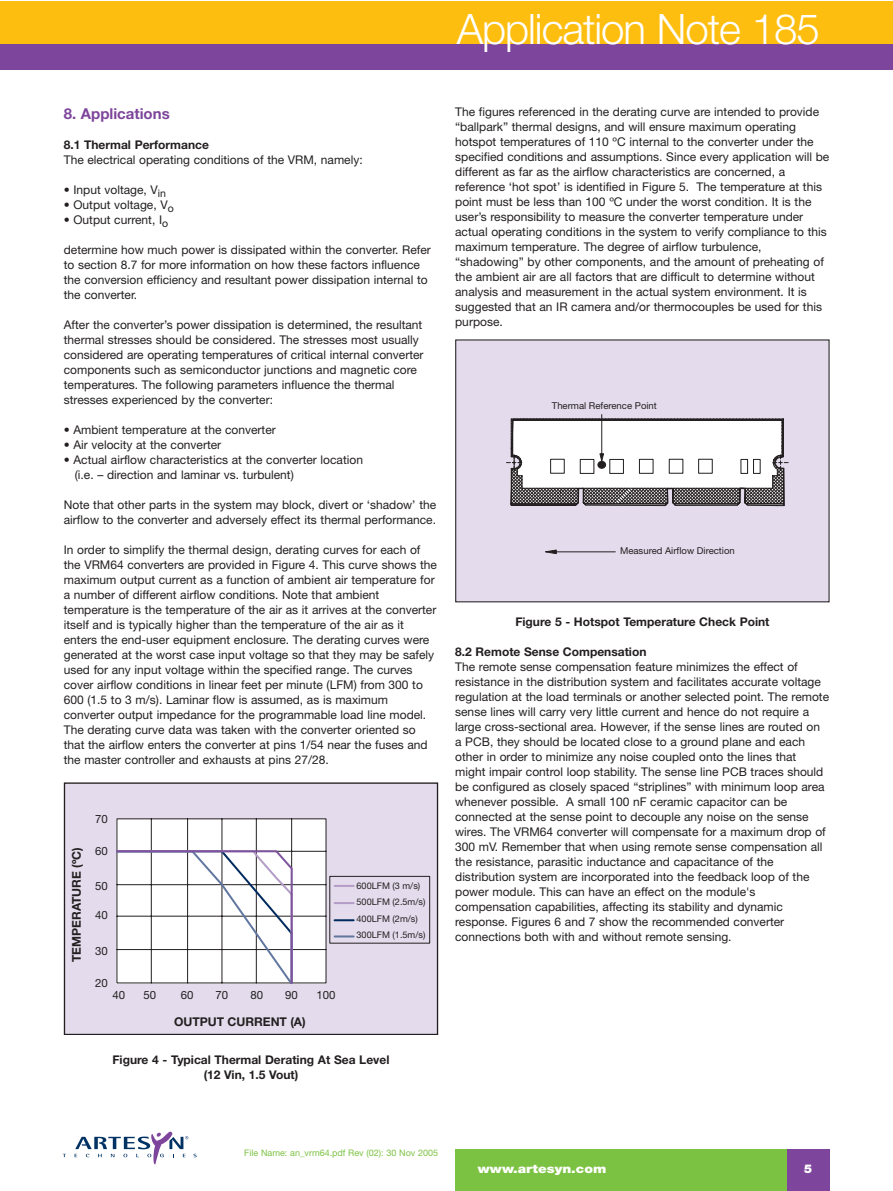
<style>
.page{position:relative;width:893px;height:1191px;background:#fff}
.page>*{position:absolute;margin:0;border:0;box-sizing:border-box;transform-origin:0 0}
.t1{font:300 42px "Helvetica Neue";letter-spacing:-.025em;color:#fff}
.t2{font:700 15px "Helvetica Neue";color:#7d459b}
.t3{font:700 12.15px "Helvetica Neue";color:#231f20}
.t4{font:12px/15px "Helvetica Neue";color:#231f20}
.t5{font:700 12px/15px "Helvetica Neue";color:#231f20;text-align:center}
.t6{font:900 12px "Helvetica Neue";color:#fff;scale:1.15 1}
.t7{font:900 12px "Helvetica Neue";color:#fff}
.t8{font:11.4px "Helvetica Neue";color:#231f20}
.t9{font:9.45px "Helvetica Neue";color:#231f20}
.t10{font:9.15px/16.2px "Helvetica Neue";color:#231f20}
.t11{font:9px "Helvetica Neue";color:#7cc242}
</style>
<div class="page">
<div style="left:455px;top:1150px;width:374px;height:41px;background:#7cc242"></div>
<div style="left:0;top:2px;width:892px;height:42px;background:#febe10"></div>
<svg style="left:75px;top:1131px;width:122px;height:34px"></svg>
<div style="left:787px;top:1150px;width:42px;height:41px;background:#7d459b"></div>
<div style="left:0;top:44px;width:892px;height:26px;background:#7d459b"></div>
<div style="left:64px;top:783px;width:373px;height:251px;background:#e4dcec"></div>
<div style="left:64px;top:782px;width:374px;height:253px;border:1px solid #231f20"></div>
<svg style="left:116px;top:818px;width:211px;height:166px;background:#ebebed"></svg>
<div style="left:329px;top:876px;width:101px;height:67px;border:1px solid #231f20"></div>
<svg style="left:334px;top:885px;width:19px;height:2px"></svg>
<svg style="left:334px;top:902px;width:19px;height:2px"></svg>
<svg style="left:334px;top:919px;width:19px;height:2px"></svg>
<svg style="left:334px;top:935px;width:19px;height:2px"></svg>
<div style="left:455px;top:340px;width:374px;height:262px;background:#e4dcec"></div>
<hr style="left:601px;top:415px;width:1px;height:40px;background:#231f20">
<svg style="left:506px;top:418px;width:282px;height:88px;background:#cbcacb"></svg>
<div style="left:598px;top:461px;width:7px;height:7px;background:#231f20;border-radius:50%"></div>
<div style="left:597px;top:461px;width:9px;height:8px;border:1px solid #231f20;border-radius:50%"></div>
<hr style="left:554px;top:552px;width:61px;height:1px;background:#231f20">
<svg style="left:545px;top:549px;width:12px;height:5px"></svg>
<h1 class="t1" style="left:456px;top:14px;width:364px">Application Note 185</h1>
<p class="t2" style="left:64px;top:108px;width:107px">8. Applications</p>
<p class="t5" style="left:64px;top:138px;width:147px">8.1 Thermal Performance</p>
<p class="t4" style="left:64px;top:153px;width:300px">The electrical operating conditions of the VRM, namely:</p>
<p class="t4" style="left:64px;top:183px;width:104px">• Input voltage, V<sub>in</sub></p>
<p class="t4" style="left:64px;top:198px;width:111px">• Output voltage, V<sub>o</sub></p>
<p class="t4" style="left:64px;top:213px;width:106px">• Output current, I<sub>o</sub></p>
<p class="t4" style="left:64px;top:243px;width:368px">determine how much power is dissipated within the converter. Refer to section 8.7 for more information on how these factors influence the conversion efficiency and resultant power dissipation internal to the converter.</p>
<p class="t4" style="left:64px;top:318px;width:361px">After the converter’s power dissipation is determined, the resultant thermal stresses should be considered. The stresses most usually considered are operating temperatures of critical internal converter components such as semiconductor junctions and magnetic core temperatures. The following parameters influence the thermal stresses experienced by the converter:</p>
<p class="t4" style="left:64px;top:423px;width:213px">• Ambient temperature at the converter</p>
<p class="t4" style="left:64px;top:438px;width:159px">• Air velocity at the converter</p>
<p class="t4" style="left:75px;top:453px;width:290px;text-indent:-11px">• Actual airflow characteristics at the converter location (i.e. – direction and laminar vs. turbulent)</p>
<p class="t4" style="left:64px;top:498px;width:374px">Note that other parts in the system may block, divert or ‘shadow’ the airflow to the converter and adversely effect its thermal performance.</p>
<p class="t4" style="left:64px;top:543px;width:374px">In order to simplify the thermal design, derating curves for each of the VRM64 converters are provided in Figure 4. This curve shows the maximum output current as a function of ambient air temperature for a number of different airflow conditions. Note that ambient temperature is the temperature of the air as it arrives at the converter itself and is typically higher than the temperature of the air as it enters the end-user equipment enclosure. The derating curves were generated at the worst case input voltage so that they may be safely used for any input voltage within the specified range. The curves cover airflow conditions in linear feet per minute (LFM) from 300 to 600 (1.5 to 3 m/s). Laminar flow is assumed, as is maximum converter output impedance for the programmable load line model.<br>The derating curve data was taken with the converter oriented so that the airflow enters the converter at pins 1/54 near the fuses and the master controller and exhausts at pins 27/28.</p>
<p class="t3" style="left:72px;top:962px;width:116px;rotate:-90deg">TEMPERATURE (ºC)</p>
<p class="t8" style="left:95px;top:815px;width:14px">70</p>
<p class="t8" style="left:95px;top:846px;width:14px">60</p>
<p class="t8" style="left:95px;top:881px;width:14px">50</p>
<p class="t8" style="left:95px;top:911px;width:14px">40</p>
<p class="t8" style="left:95px;top:946px;width:14px">30</p>
<p class="t8" style="left:95px;top:979px;width:14px">20</p>
<p class="t8" style="left:112px;top:991px;width:14px">40</p>
<p class="t8" style="left:143px;top:991px;width:14px">50</p>
<p class="t8" style="left:181px;top:991px;width:14px">60</p>
<p class="t8" style="left:215px;top:991px;width:14px">70</p>
<p class="t8" style="left:250px;top:991px;width:14px">80</p>
<p class="t8" style="left:285px;top:991px;width:14px">90</p>
<p class="t8" style="left:316px;top:991px;width:21px">100</p>
<p class="t3" style="left:174px;top:1017px;width:133px">OUTPUT CURRENT (A)</p>
<p class="t10" style="left:356px;top:878px;width:70px">600LFM (3 m/s)<br>500LFM (2.5m/s)</p>
<p class="t10" style="left:356px;top:912px;width:70px">400LFM (2m/s)<br>300LFM (1.5m/s)</p>
<p class="t5" style="left:112px;top:1053px;width:278px">Figure 4 - Typical Thermal Derating At Sea Level (12 Vin, 1.5 Vout)</p>
<p class="t4" style="left:455px;top:106px;width:375px">The figures referenced in the derating curve are intended to provide “ballpark” thermal designs, and will ensure maximum operating hotspot temperatures of 110 ºC internal to the converter under the specified conditions and assumptions. Since every application will be different as far as the airflow characteristics are concerned, a reference ‘hot spot’ is identified in Figure 5. The temperature at this point must be less than 100 ºC under the worst condition. It is the user’s responsibility to measure the converter temperature under actual operating conditions in the system to verify compliance to this maximum temperature. The degree of airflow turbulence, “shadowing” by other components, and the amount of preheating of the ambient air are all factors that are difficult to determine without analysis and measurement in the actual system environment. It is suggested that an IR camera and/or thermocouples be used for this purpose.</p>
<p class="t9" style="left:552px;top:403px;width:106px">Thermal Reference Point</p>
<p class="t9" style="left:620px;top:547px;width:116px">Measured Airflow Direction</p>
<p class="t5" style="left:515px;top:616px;width:255px">Figure 5 - Hotspot Temperature Check Point</p>
<p class="t5" style="left:455px;top:646px;width:193px">8.2 Remote Sense Compensation</p>
<p class="t4" style="left:455px;top:661px;width:375px">The remote sense compensation feature minimizes the effect of resistance in the distribution system and facilitates accurate voltage regulation at the load terminals or another selected point. The remote sense lines will carry very little current and hence do not require a large cross-sectional area. However, if the sense lines are routed on a PCB, they should be located close to a ground plane and each other in order to minimize any noise coupled onto the lines that might impair control loop stability. The sense line PCB traces should be configured as closely spaced “striplines” with minimum loop area whenever possible. A small 100 nF ceramic capacitor can be connected at the sense point to decouple any noise on the sense wires. The VRM64 converter will compensate for a maximum drop of 300 mV. Remember that when using remote sense compensation all the resistance, parasitic inductance and capacitance of the distribution system are incorporated into the feedback loop of the power module. This can have an effect on the module's compensation capabilities, affecting its stability and dynamic response. Figures 6 and 7 show the recommended converter connections both with and without remote sensing.</p>
<p class="t11" style="left:244px;top:1150px;width:195px">File Name: an_vrm64.pdf Rev (02): 30 Nov 2005</p>
<p class="t6" style="left:478px;top:1165px;width:113px">www.artesyn.com</p>
<p class="t7" style="left:804px;top:1164px;width:10px">5</p>
</div>
